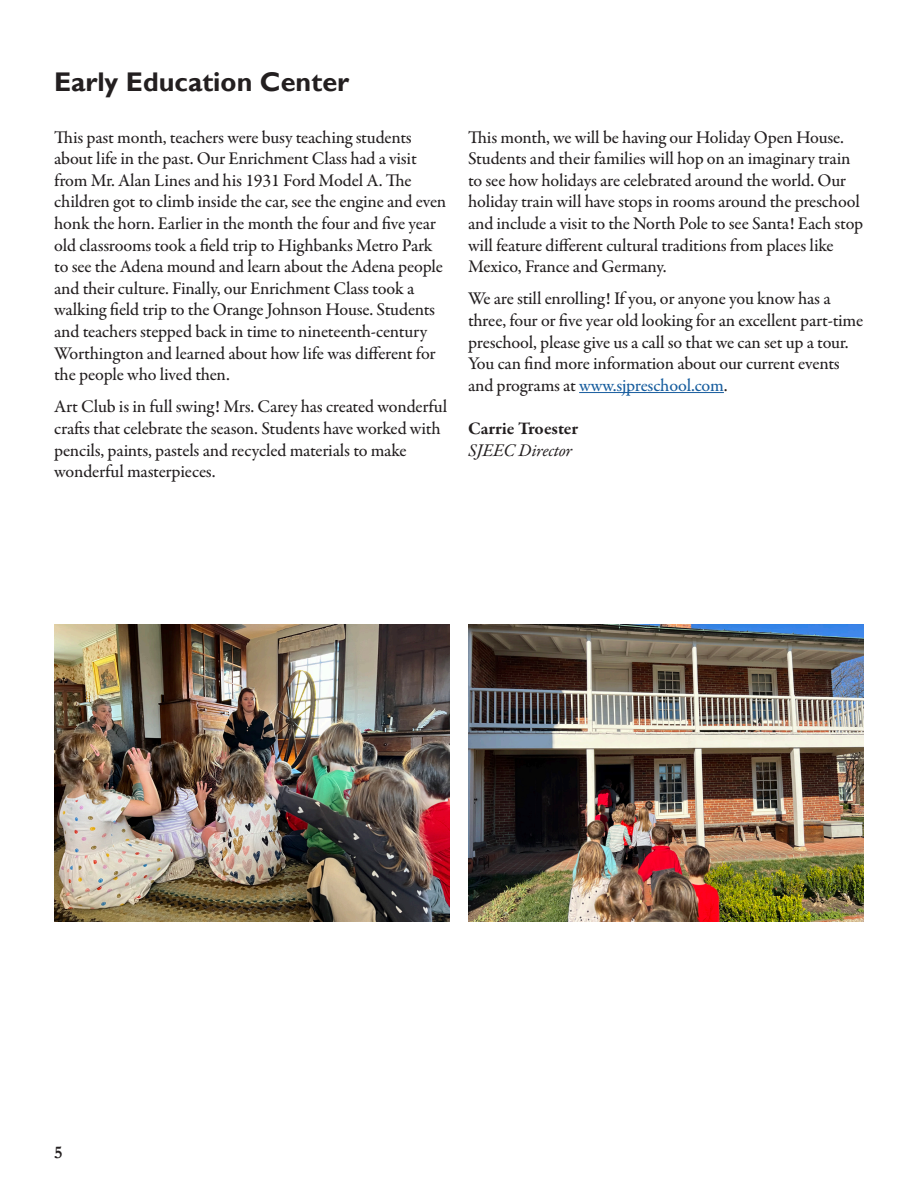
<style>
.page{position:relative;width:918px;height:1188px;background:#fff}
.page>*{position:absolute;margin:0;border:0;box-sizing:border-box;transform-origin:0 0}
.t1{font:700 27px "Gill Sans";color:#231f20}
.t2{font:500 18px/21.6px "Garamond Premr Pro";letter-spacing:-.01em;color:#231f20}
.t3{font:700 18px/21.6px "Garamond Premr Pro";color:#231f20}
.t4{font:700 18px "Garamond";color:#231f20}
.s1{color:#175d9e}
.s2{font-weight:400;font-style:italic}
</style>
<div class="page">
<hr style="left:579px;top:392px;width:145px;height:1px;background:#175d9e">
<img style="left:54px;top:625px;width:396px;height:296px">
<img style="left:468px;top:625px;width:396px;height:296px">
<p class="t1" style="left:54px;top:65px;width:297px">Early Education Center</p>
<p class="t2" style="left:54px;top:127px;width:394px">This past month, teachers were busy teaching students about life in the past. Our Enrichment Class had a visit from Mr. Alan Lines and his 1931 Ford Model A. The children got to climb inside the car, see the engine and even honk the horn. Earlier in the month the four and five year old classrooms took a field trip to Highbanks Metro Park to see the Adena mound and learn about the Adena people and their culture. Finally, our Enrichment Class took a walking field trip to the Orange Johnson House. Students and teachers stepped back in time to nineteenth-century Worthington and learned about how life was different for the people who lived then.</p>
<p class="t2" style="left:54px;top:396px;width:395px">Art Club is in full swing! Mrs. Carey has created wonderful crafts that celebrate the season. Students have worked with pencils, paints, pastels and recycled materials to make wonderful masterpieces.</p>
<p class="t2" style="left:468px;top:127px;width:397px">This month, we will be having our Holiday Open House.<br>Students and their families will hop on an imaginary train to see how holidays are celebrated around the world. Our holiday train will have stops in rooms around the preschool and include a visit to the North Pole to see Santa! Each stop will feature different cultural traditions from places like Mexico, France and Germany.</p>
<p class="t2" style="left:468px;top:288px;width:397px">We are still enrolling! If you, or anyone you know has a three, four or five year old looking for an excellent part-time preschool, please give us a call so that we can set up a tour.<br>You can find more information about our current events and programs at <span class="s1">www.sjpreschool.com</span>.</p>
<p class="t3" style="left:468px;top:418px;width:111px">Carrie Troester<br><span class="s2">SJEEC Director</span></p>
<p class="t4" style="left:54px;top:1140px;width:10px">5</p>
</div>
